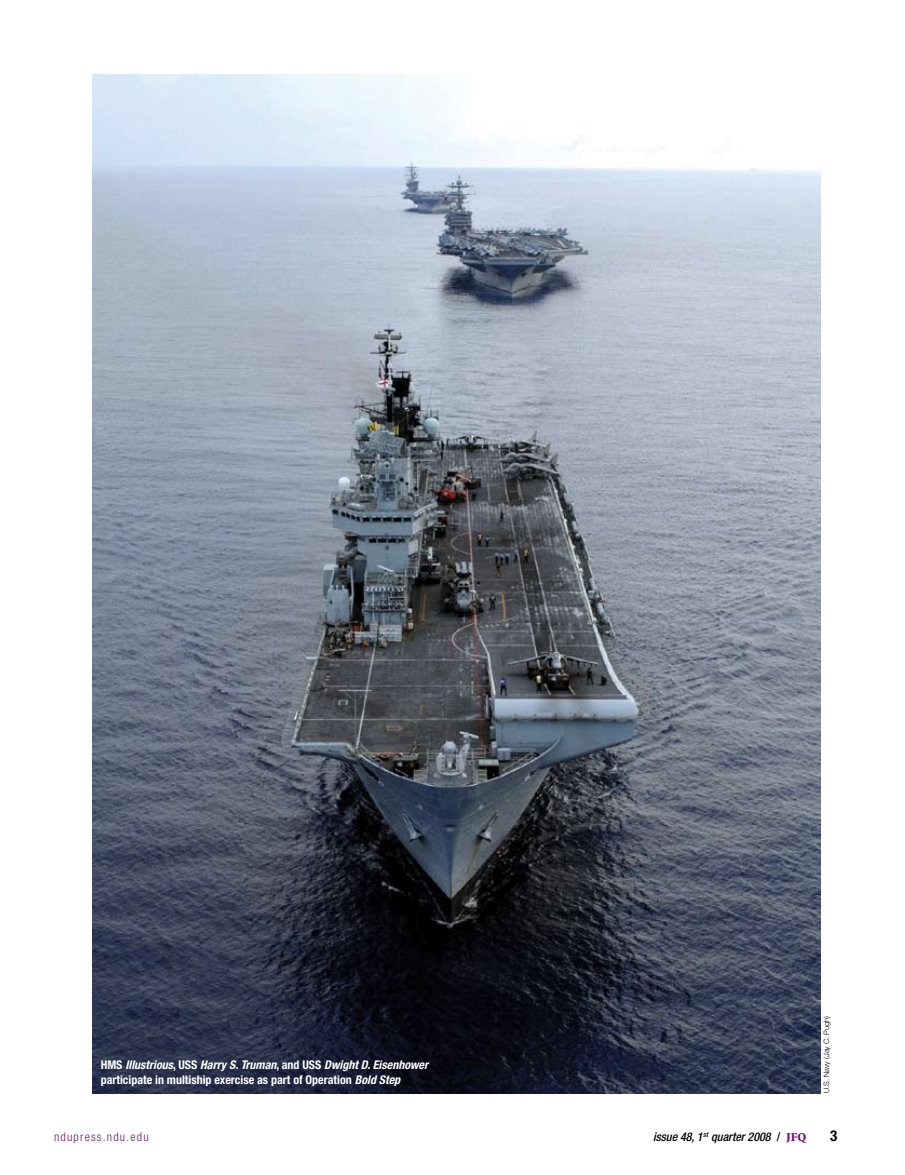
<style>
.page{position:relative;width:905px;height:1175px;background:#fff}
.page>*{position:absolute;margin:0;border:0;box-sizing:border-box;transform-origin:0 0}
.t1{font:700 condensed 12px/15px "Helvetica Neue LT Std";color:#fff}
.t2{font:italic 700 condensed 12px "Helvetica Neue LT Std";color:#fff}
.t3{font:italic 500 condensed 12px "Helvetica Neue LT Std";color:#000}
.t4{font:300 condensed 12px "Helvetica Neue LT Std";letter-spacing:.1em;color:#701471}
.t5{font:300 7.5px "Helvetica Neue LT Std";color:#000}
.s1{font-style:normal}
.s2{font-style:italic}
.s3{font-family:"Minion Std";font-weight:900;font-style:normal;font-stretch:normal;color:#701471}
</style>
<div class="page">
<img style="left:92px;top:74px;width:728px;height:1019px">
<p class="t2" style="left:101px;top:1057px;width:85px"><span class="s1">HMS</span> Illustrious<span class="s1">, USS</span></p>
<p class="t2" style="left:200px;top:1057px;width:110px">Harry S. Truman<span class="s1">, and USS</span></p>
<p class="t1" style="left:101px;top:1057px;width:329px;text-indent:223px"><span class="s2">Dwight D. Eisenhower </span>participate in multiship exercise as part of Operation <span class="s2">Bold Step</span></p>
<p class="t4" style="left:54px;top:1129px;width:96px">ndupress.ndu.edu</p>
<p class="t3" style="left:653px;top:1129px;width:155px">issue 48, 1<sup>st</sup> quarter 2008 <span class="s1">/</span> <span class="s3">JFQ</span></p>
<p class="t5" style="left:822px;top:1093px;width:79px;rotate:-90deg">U.S. Navy (Jay C. Pugh)</p>
</div>
